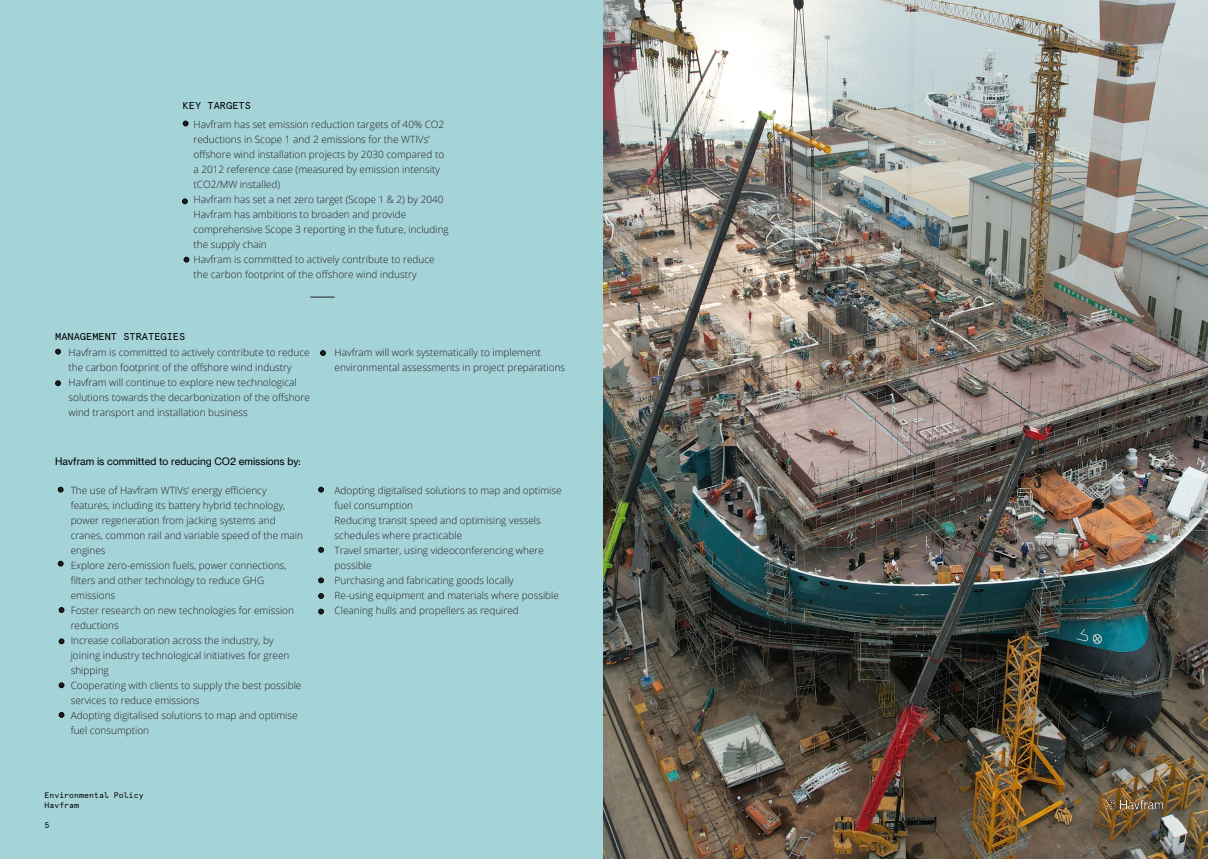
<style>
.page{position:relative;width:1208px;height:859px;background:#fff}
.page>*{position:absolute;margin:0;border:0;box-sizing:border-box;transform-origin:0 0}
.t1{font:300 10px/15px "Open Sans";color:#231f20}
.t2{font:10px "Neue Haas Grotesk Text Pro";color:#000}
.t3{font:10px "Apercu Mono Pro";color:#000}
.t4{font:8.2px "Apercu Mono Pro";color:#000}
.t5{font:8px/9.8px "Apercu Mono Pro";color:#000}
</style>
<div class="page">
<div style="left:0;top:0;width:604px;height:859px;background:#a4d3d8"></div>
<svg style="left:310px;top:297px;width:24px;height:1px"></svg>
<svg style="left:182px;top:198px;width:6px;height:6px"></svg>
<svg style="left:183px;top:257px;width:6px;height:6px"></svg>
<svg style="left:183px;top:121px;width:5px;height:5px"></svg>
<svg style="left:58px;top:487px;width:6px;height:6px"></svg>
<svg style="left:318px;top:487px;width:6px;height:6px"></svg>
<img style="left:604px;top:0;width:604px;height:859px">
<svg style="left:55px;top:349px;width:6px;height:6px"></svg>
<svg style="left:55px;top:380px;width:6px;height:6px"></svg>
<svg style="left:320px;top:350px;width:6px;height:6px"></svg>
<svg style="left:58px;top:561px;width:6px;height:6px"></svg>
<svg style="left:59px;top:607px;width:5px;height:6px"></svg>
<svg style="left:59px;top:638px;width:5px;height:6px"></svg>
<svg style="left:59px;top:682px;width:5px;height:6px"></svg>
<svg style="left:59px;top:712px;width:5px;height:6px"></svg>
<svg style="left:318px;top:547px;width:6px;height:6px"></svg>
<svg style="left:318px;top:577px;width:6px;height:6px"></svg>
<svg style="left:318px;top:593px;width:6px;height:6px"></svg>
<svg style="left:318px;top:609px;width:6px;height:5px"></svg>
<img style="left:1105px;top:799px;width:58px;height:10px">
<p class="t3" style="left:183px;top:97px;width:70px">KEY TARGETS</p>
<p class="t1" style="left:193px;top:117px;width:257px">Havfram has set emission reduction targets of 40% CO2 reductions in Scope 1 and 2 emissions for the WTIVs’ offshore wind installation projects by 2030 compared to a 2012 reference case (measured by emission intensity tCO2/MW installed)<br>Havfram has set a net zero target (Scope 1 &amp; 2) by 2040<br>Havfram has ambitions to broaden and provide comprehensive Scope 3 reporting in the future, including the supply chain<br>Havfram is committed to actively contribute to reduce the carbon footprint of the offshore wind industry</p>
<p class="t3" style="left:55px;top:328px;width:132px">MANAGEMENT STRATEGIES</p>
<p class="t1" style="left:69px;top:345px;width:243px">Havfram is committed to actively contribute to reduce the carbon footprint of the offshore wind industry Havfram will continue to explore new technological solutions towards the decarbonization of the offshore wind transport and installation business</p>
<p class="t1" style="left:335px;top:345px;width:232px">Havfram will work systematically to implement environmental assessments in project preparations</p>
<p class="t2" style="left:55px;top:455px;width:247px">Havfram is committed to reducing CO2 emissions by:</p>
<p class="t1" style="left:71px;top:483px;width:234px">The use of Havfram WTIVs’ energy efficiency features, including its battery hybrid technology, power regeneration from jacking systems and cranes, common rail and variable speed of the main engines<br>Explore zero-emission fuels, power connections, filters and other technology to reduce GHG emissions<br>Foster research on new technologies for emission reductions<br>Increase collaboration across the industry, by joining industry technological initiatives for green shipping<br>Cooperating with clients to supply the best possible services to reduce emissions<br>Adopting digitalised solutions to map and optimise fuel consumption</p>
<p class="t1" style="left:335px;top:483px;width:228px">Adopting digitalised solutions to map and optimise fuel consumption<br>Reducing transit speed and optimising vessels schedules where practicable<br>Travel smarter, using videoconferencing where possible<br>Purchasing and fabricating goods locally<br>Re-using equipment and materials where possible Cleaning hulls and propellers as required</p>
<p class="t5" style="left:45px;top:790px;width:101px">Environmental Policy<br>Havfram</p>
<p class="t4" style="left:45px;top:818px;width:7px">5</p>
</div>
